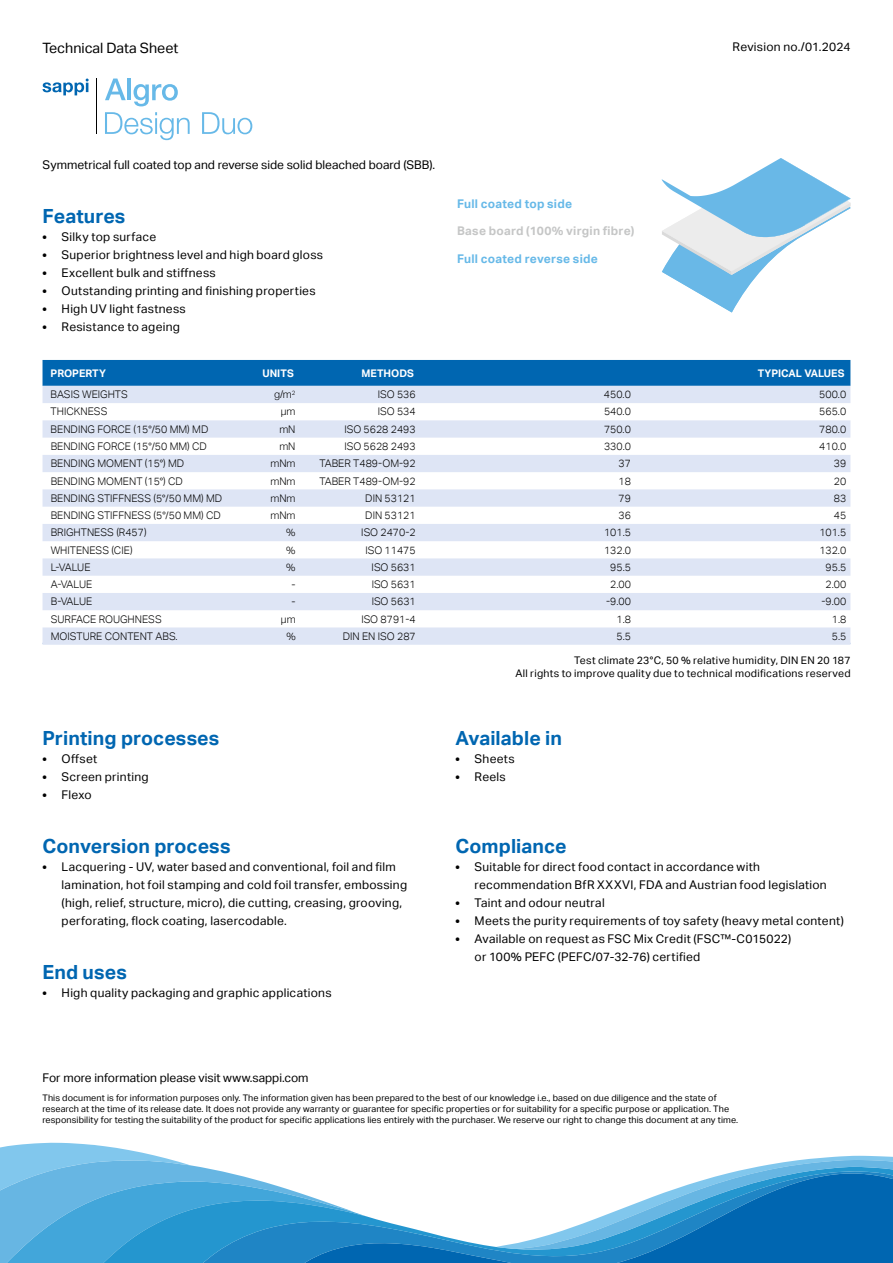
<style>
.page{position:relative;width:893px;height:1263px;background:#fff}
.page>*{position:absolute;margin:0;border:0;box-sizing:border-box;transform-origin:0 0}
.t1{font:700 19.5px "Aktiv Grotesk";letter-spacing:.005em;color:#0066b1}
.t2{font:14.25px "Aktiv Grotesk";color:#000}
.t3{font:12px/18px "Aktiv Grotesk";letter-spacing:.02em;color:#000}
.t4{font:12px "Aktiv Grotesk";color:#000}
.t5{font:700 12px "Aktiv Grotesk";letter-spacing:.02em;color:#67b9e8}
.t6{font:700 12px "Aktiv Grotesk";letter-spacing:.02em;color:#c5c6c6}
.t7{font:300 10.5px "Aktiv Grotesk";color:#000}
.t8{font:10.5px/12.6px "Aktiv Grotesk";letter-spacing:.025em;color:#000;text-align:right}
.t9{font:700 10.5px "Aktiv Grotesk";color:#fff}
.t10{font:9px/10.8px "Aktiv Grotesk";letter-spacing:.01em;color:#000}
.s1{font-weight:900;font-size:10.5px}
</style>
<div class="page">
<svg style="left:368px;top:1217px;width:525px;height:46px"></svg>
<svg style="left:0;top:1143px;width:368px;height:120px"></svg>
<svg style="left:496px;top:1156px;width:397px;height:94px"></svg>
<svg style="left:105px;top:79px;width:21px;height:21px"></svg>
<hr style="left:127px;top:79px;width:4px;height:21px;background:#67b9e8">
<svg style="left:134px;top:84px;width:44px;height:22px"></svg>
<svg style="left:105px;top:112px;width:85px;height:28px"></svg>
<svg style="left:202px;top:112px;width:50px;height:22px"></svg>
<hr style="left:96px;top:79px;width:1px;height:55px;background:#000">
<svg style="left:43px;top:79px;width:46px;height:16px"></svg>
<div style="left:43px;top:360px;width:807px;height:26px;background:#0066b1"></div>
<svg style="left:43px;top:386px;width:807px;height:259px;fill:#dee5f5"></svg>
<svg style="left:662px;top:158px;width:188px;height:154px"></svg>
<p class="t2" style="left:43px;top:39px;width:137px">Technical Data Sheet</p>
<p class="t3" style="left:733px;top:38px;width:119px">Revision no./01.2024</p>
<p class="t4" style="left:43px;top:157px;width:394px">Symmetrical full coated top and reverse side solid bleached board (SBB).</p>
<h1 class="t1" style="left:43px;top:204px;width:84px">Features</h1>
<p class="t3" style="left:43px;top:227px;width:115px"><span class="s1">•</span> Silky top surface</p>
<p class="t3" style="left:43px;top:245px;width:282px"><span class="s1">•</span> Superior brightness level and high board gloss</p>
<p class="t3" style="left:43px;top:263px;width:175px"><span class="s1">•</span> Excellent bulk and stiffness</p>
<p class="t3" style="left:43px;top:281px;width:275px"><span class="s1">•</span> Outstanding printing and finishing properties</p>
<p class="t3" style="left:43px;top:299px;width:145px"><span class="s1">•</span> High UV light fastness</p>
<p class="t3" style="left:43px;top:317px;width:139px"><span class="s1">•</span> Resistance to ageing</p>
<p class="t5" style="left:457px;top:197px;width:117px">Full coated top side</p>
<p class="t6" style="left:457px;top:224px;width:179px">Base board (100% virgin fibre)</p>
<p class="t5" style="left:457px;top:251px;width:142px">Full coated reverse side</p>
<p class="t9" style="left:51px;top:367px;width:57px">PROPERTY</p>
<p class="t9" style="left:262px;top:367px;width:33px">UNITS</p>
<p class="t9" style="left:362px;top:367px;width:54px">METHODS</p>
<p class="t9" style="left:758px;top:367px;width:88px">TYPICAL VALUES</p>
<p class="t7" style="left:51px;top:388px;width:79px">BASIS WEIGHTS</p>
<p class="t7" style="left:274px;top:388px;width:23px">g/m<sup>2</sup></p>
<p class="t7" style="left:378px;top:388px;width:39px">ISO 536</p>
<p class="t7" style="left:604px;top:388px;width:28px">450.0</p>
<p class="t7" style="left:819px;top:388px;width:28px">500.0</p>
<p class="t7" style="left:51px;top:406px;width:58px">THICKNESS</p>
<p class="t7" style="left:281px;top:406px;width:16px">µm</p>
<p class="t7" style="left:378px;top:406px;width:39px">ISO 534</p>
<p class="t7" style="left:604px;top:406px;width:28px">540.0</p>
<p class="t7" style="left:819px;top:406px;width:28px">565.0</p>
<p class="t7" style="left:51px;top:423px;width:159px">BENDING FORCE (15°/50 MM) MD</p>
<p class="t7" style="left:279px;top:423px;width:18px">mN</p>
<p class="t7" style="left:344px;top:423px;width:73px">ISO 5628 2493</p>
<p class="t7" style="left:604px;top:423px;width:28px">750.0</p>
<p class="t7" style="left:819px;top:423px;width:28px">780.0</p>
<p class="t7" style="left:51px;top:440px;width:158px">BENDING FORCE (15°/50 MM) CD</p>
<p class="t7" style="left:279px;top:440px;width:18px">mN</p>
<p class="t7" style="left:344px;top:440px;width:73px">ISO 5628 2493</p>
<p class="t7" style="left:604px;top:440px;width:28px">330.0</p>
<p class="t7" style="left:819px;top:440px;width:28px">410.0</p>
<p class="t7" style="left:51px;top:457px;width:135px">BENDING MOMENT (15°) MD</p>
<p class="t7" style="left:270px;top:457px;width:27px">mNm</p>
<p class="t7" style="left:320px;top:457px;width:98px">TABER T489-OM-92</p>
<p class="t7" style="left:618px;top:457px;width:14px">37</p>
<p class="t7" style="left:834px;top:457px;width:14px">39</p>
<p class="t7" style="left:51px;top:475px;width:134px">BENDING MOMENT (15°) CD</p>
<p class="t7" style="left:270px;top:475px;width:27px">mNm</p>
<p class="t7" style="left:320px;top:475px;width:98px">TABER T489-OM-92</p>
<p class="t7" style="left:618px;top:475px;width:14px">18</p>
<p class="t7" style="left:834px;top:475px;width:14px">20</p>
<p class="t7" style="left:51px;top:492px;width:173px">BENDING STIFFNESS (5°/50 MM) MD</p>
<p class="t7" style="left:270px;top:492px;width:27px">mNm</p>
<p class="t7" style="left:365px;top:492px;width:52px">DIN 53121</p>
<p class="t7" style="left:619px;top:492px;width:14px">79</p>
<p class="t7" style="left:834px;top:492px;width:14px">83</p>
<p class="t7" style="left:51px;top:509px;width:172px">BENDING STIFFNESS (5°/50 MM) CD</p>
<p class="t7" style="left:270px;top:509px;width:27px">mNm</p>
<p class="t7" style="left:365px;top:509px;width:52px">DIN 53121</p>
<p class="t7" style="left:619px;top:509px;width:14px">36</p>
<p class="t7" style="left:834px;top:509px;width:14px">45</p>
<p class="t7" style="left:51px;top:527px;width:97px">BRIGHTNESS (R457)</p>
<p class="t7" style="left:286px;top:527px;width:11px">%</p>
<p class="t7" style="left:361px;top:527px;width:56px">ISO 2470-2</p>
<p class="t7" style="left:604px;top:527px;width:28px">101.5</p>
<p class="t7" style="left:819px;top:527px;width:28px">101.5</p>
<p class="t7" style="left:51px;top:544px;width:83px">WHITENESS (CIE)</p>
<p class="t7" style="left:286px;top:544px;width:11px">%</p>
<p class="t7" style="left:365px;top:544px;width:52px">ISO 11475</p>
<p class="t7" style="left:604px;top:544px;width:28px">132.0</p>
<p class="t7" style="left:819px;top:544px;width:28px">132.0</p>
<p class="t7" style="left:51px;top:561px;width:41px">L-VALUE</p>
<p class="t7" style="left:286px;top:561px;width:11px">%</p>
<p class="t7" style="left:372px;top:561px;width:46px">ISO 5631</p>
<p class="t7" style="left:610px;top:561px;width:22px">95.5</p>
<p class="t7" style="left:825px;top:561px;width:22px">95.5</p>
<p class="t7" style="left:51px;top:578px;width:43px">A-VALUE</p>
<p class="t7" style="left:291px;top:578px;width:6px">-</p>
<p class="t7" style="left:372px;top:578px;width:46px">ISO 5631</p>
<p class="t7" style="left:610px;top:578px;width:22px">2.00</p>
<p class="t7" style="left:826px;top:578px;width:22px">2.00</p>
<p class="t7" style="left:51px;top:596px;width:43px">B-VALUE</p>
<p class="t7" style="left:292px;top:596px;width:6px">-</p>
<p class="t7" style="left:372px;top:596px;width:46px">ISO 5631</p>
<p class="t7" style="left:606px;top:596px;width:26px">-9.00</p>
<p class="t7" style="left:821px;top:596px;width:26px">-9.00</p>
<p class="t7" style="left:51px;top:613px;width:113px">SURFACE ROUGHNESS</p>
<p class="t7" style="left:281px;top:613px;width:16px">µm</p>
<p class="t7" style="left:361px;top:613px;width:56px">ISO 8791-4</p>
<p class="t7" style="left:616px;top:613px;width:16px">1.8</p>
<p class="t7" style="left:832px;top:613px;width:16px">1.8</p>
<p class="t7" style="left:51px;top:630px;width:128px">MOISTURE CONTENT ABS.</p>
<p class="t7" style="left:286px;top:630px;width:11px">%</p>
<p class="t7" style="left:343px;top:630px;width:74px">DIN EN ISO 287</p>
<p class="t7" style="left:616px;top:630px;width:16px">5.5</p>
<p class="t7" style="left:832px;top:630px;width:16px">5.5</p>
<p class="t8" style="left:515px;top:654px;width:337px">Test climate 23°C, 50 % relative humidity, DIN EN 20 187<br>All rights to improve quality due to technical modifications reserved</p>
<h1 class="t1" style="left:43px;top:726px;width:178px">Printing processes</h1>
<p class="t3" style="left:43px;top:749px;width:56px"><span class="s1">•</span> Offset</p>
<p class="t3" style="left:43px;top:767px;width:108px"><span class="s1">•</span> Screen printing</p>
<p class="t3" style="left:43px;top:785px;width:51px"><span class="s1">•</span> Flexo</p>
<h1 class="t1" style="left:43px;top:834px;width:189px">Conversion process</h1>
<p class="t3" style="left:62px;top:857px;width:347px;text-indent:-19px"><span class="s1">•</span> Lacquering - UV, water based and conventional, foil and film lamination, hot foil stamping and cold foil transfer, embossing (high, relief, structure, micro), die cutting, creasing, grooving, perforating, flock coating, lasercodable.</p>
<h1 class="t1" style="left:43px;top:960px;width:86px">End uses</h1>
<p class="t3" style="left:43px;top:983px;width:291px"><span class="s1">•</span> High quality packaging and graphic applications</p>
<h1 class="t1" style="left:455px;top:726px;width:108px">Available in</h1>
<p class="t3" style="left:455px;top:749px;width:61px"><span class="s1">•</span> Sheets</p>
<p class="t3" style="left:455px;top:767px;width:52px"><span class="s1">•</span> Reels</p>
<h1 class="t1" style="left:455px;top:834px;width:113px">Compliance</h1>
<p class="t3" style="left:475px;top:857px;width:354px;text-indent:-19px"><span class="s1">•</span> Suitable for direct food contact in accordance with recommendation BfR XXXVI, FDA and Austrian food legislation</p>
<p class="t3" style="left:455px;top:893px;width:151px"><span class="s1">•</span> Taint and odour neutral</p>
<p class="t3" style="left:455px;top:911px;width:390px"><span class="s1">•</span> Meets the purity requirements of toy safety (heavy metal content)</p>
<p class="t3" style="left:475px;top:929px;width:318px;text-indent:-19px"><span class="s1">•</span> Available on request as FSC Mix Credit (FSC™-C015022) or 100% PEFC (PEFC/07-32-76) certified</p>
<p class="t4" style="left:43px;top:1070px;width:268px">For more information please visit www.sappi.com</p>
<p class="t10" style="left:43px;top:1092px;width:697px">This document is for information purposes only. The information given has been prepared to the best of our knowledge i.e., based on due diligence and the state of research at the time of its release date. It does not provide any warranty or guarantee for specific properties or for suitability for a specific purpose or application. The responsibility for testing the suitability of the product for specific applications lies entirely with the purchaser. We reserve our right to change this document at any time.</p>
</div>
